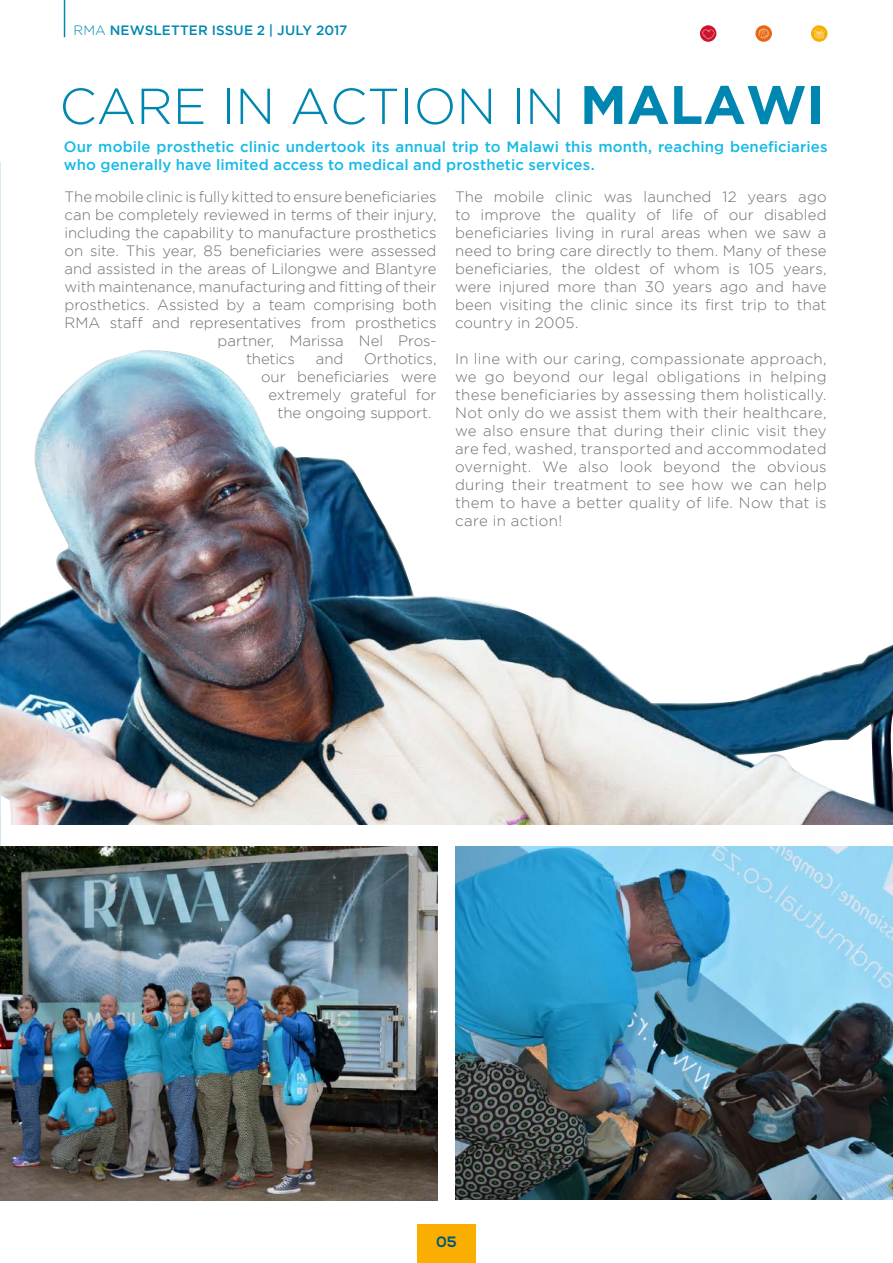
<style>
.page{position:relative;width:893px;height:1263px;background:#fff}
.page>*{position:absolute;margin:0;border:0;box-sizing:border-box;transform-origin:0 0}
.t1{font:300 50.4px "Gotham";color:#0087b1}
.t2{font:300 15px/18px "Gotham";letter-spacing:-.005em;color:#706f6f;text-align:justify}
.t3{font:500 15px/18px "Gotham";letter-spacing:.005em;color:#16bae7}
.t4{font:700 15px "Nexa";color:#00577c}
.t5{font:500 13.5px "Gotham";letter-spacing:.01em;color:#0087b1}
.s1{font-weight:300}
.s2{font-weight:700;font-size:54.15px}
</style>
<div class="page">
<div style="left:417px;top:1225px;width:58px;height:38px;background:#f9ae00"></div>
<hr style="left:64px;top:0;width:1px;height:37px;background:#0087b1">
<svg style="left:700px;top:25px;width:16px;height:17px"></svg>
<svg style="left:702px;top:30px;width:12px;height:9px"></svg>
<svg style="left:755px;top:25px;width:17px;height:17px"></svg>
<svg style="left:759px;top:29px;width:10px;height:9px"></svg>
<svg style="left:811px;top:25px;width:16px;height:17px"></svg>
<svg style="left:814px;top:29px;width:11px;height:9px"></svg>
<hr style="left:0;top:814px;width:1px;height:32px;background:#d2e7ea">
<svg style="left:0;top:162px;width:1px;height:188px"></svg>
<img style="left:0;top:350px;width:893px;height:475px">
<img style="left:0;top:846px;width:437px;height:354px">
<img style="left:455px;top:846px;width:438px;height:354px">
<p class="t5" style="left:74px;top:23px;width:275px"><span class="s1">RMA</span> NEWSLETTER ISSUE 2 | JULY 2017</p>
<h1 class="t1" style="left:59px;top:79px;width:767px">CARE IN ACTION IN <span class="s2">MALAWI</span></h1>
<p class="t3" style="left:64px;top:138px;width:765px">Our mobile prosthetic clinic undertook its annual trip to Malawi this month, reaching beneficiaries who generally have limited access to medical and prosthetic services.</p>
<p class="t2" style="left:65px;top:188px;width:373px">The mobile clinic is fully kitted to ensure beneficiaries</p>
<p class="t2" style="left:65px;top:206px;width:373px">can be completely reviewed in terms of their injury,</p>
<p class="t2" style="left:65px;top:224px;width:373px">including the capability to manufacture prosthetics</p>
<p class="t2" style="left:65px;top:242px;width:373px">on site. This year, 85 beneficiaries were assessed</p>
<p class="t2" style="left:65px;top:260px;width:373px">and assisted in the areas of Lilongwe and Blantyre</p>
<p class="t2" style="left:65px;top:278px;width:374px">with maintenance, manufacturing and fitting of their</p>
<p class="t2" style="left:65px;top:296px;width:373px">prosthetics. Assisted by a team comprising both</p>
<p class="t2" style="left:65px;top:314px;width:373px">RMA staff and representatives from prosthetics</p>
<p class="t2" style="left:218px;top:332px;width:220px">partner, Marissa Nel Pros-</p>
<p class="t2" style="left:246px;top:350px;width:51px">thetics</p>
<p class="t2" style="left:316px;top:350px;width:29px">and</p>
<p class="t2" style="left:364px;top:350px;width:74px">Orthotics,</p>
<p class="t2" style="left:261px;top:368px;width:177px">our beneficiaries were</p>
<p class="t2" style="left:269px;top:386px;width:169px">extremely grateful for</p>
<p class="t2" style="left:278px;top:404px;width:156px">the ongoing support.</p>
<p class="t2" style="left:455px;top:188px;width:373px">The mobile clinic was launched 12 years ago to improve the quality of life of our disabled beneficiaries living in rural areas when we saw a need to bring care directly to them. Many of these beneficiaries, the oldest of whom is 105 years, were injured more than 30 years ago and have been visiting the clinic since its first trip to that country in 2005.</p>
<p class="t2" style="left:455px;top:350px;width:373px">In line with our caring, compassionate approach, we go beyond our legal obligations in helping these beneficiaries by assessing them holistically.<br>Not only do we assist them with their healthcare, we also ensure that during their clinic visit they are fed, washed, transported and accommodated overnight. We also look beyond the obvious during their treatment to see how we can help them to have a better quality of life. Now that is care in action!</p>
<p class="t4" style="left:436px;top:1233px;width:22px">05</p>
</div>
